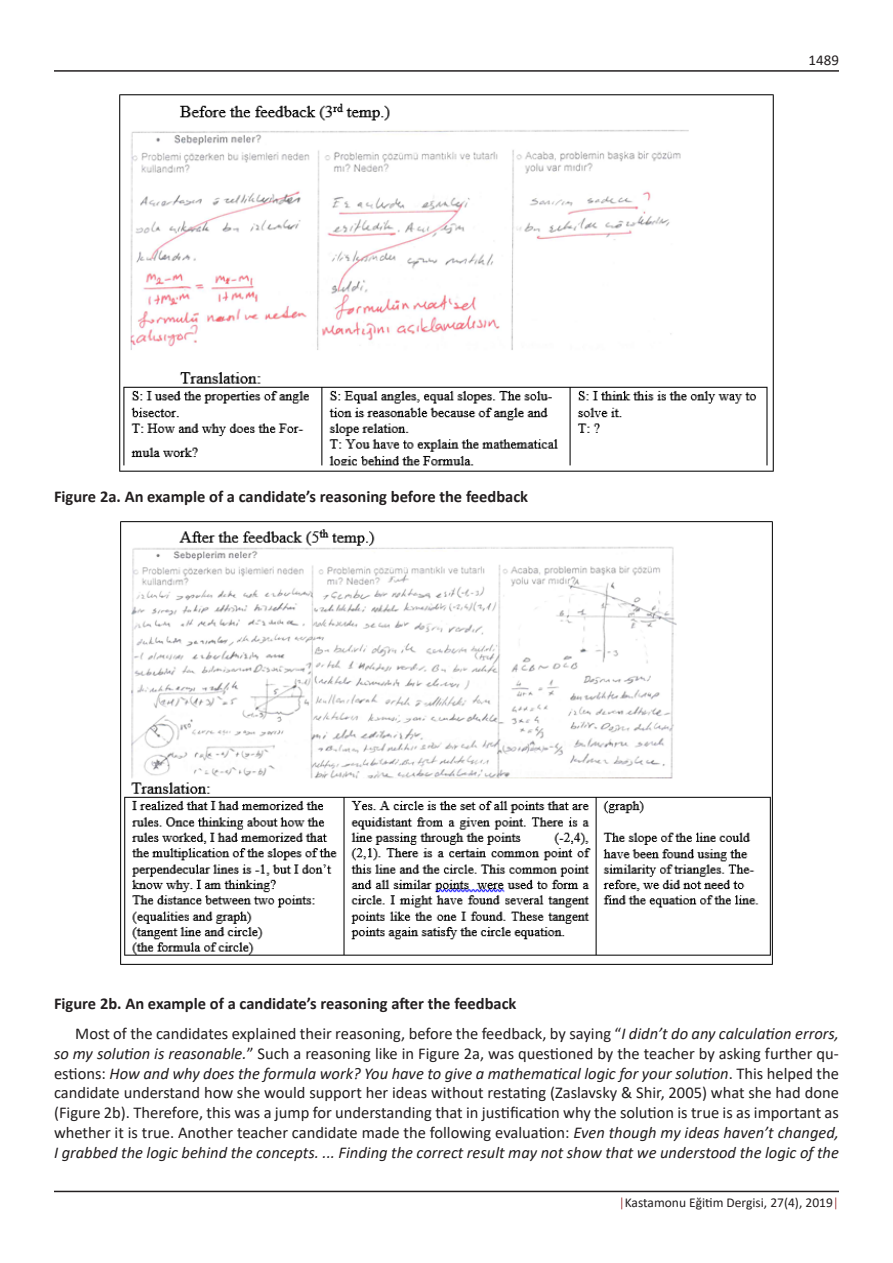
<style>
.page{position:relative;width:893px;height:1263px;background:#fff}
.page>*{position:absolute;margin:0;border:0;box-sizing:border-box;transform-origin:0 0}
.metin{font:16.5px/19.8px "Calibri";color:#231f20;text-align:justify}
.tablo{font:700 16.5px "Calibri";color:#231f20}
.t1{font:15px "Calibri";color:#231f20}
.t2{font:13.5px "Calibri";color:#231f20}
.s1{font-style:italic}
.s2{font-weight:300;color:#8c171b}
</style>
<div class="page">
<hr style="left:54px;top:70px;width:785px;height:2px;background:#231f20">
<hr style="left:54px;top:1191px;width:785px;height:1px;background:#231f20">
<img style="left:119px;top:94px;width:655px;height:378px">
<img style="left:120px;top:521px;width:653px;height:444px">
<p class="tablo" style="left:54px;top:485px;width:476px">Figure 2a. An example of a candidate’s reasoning before the feedback</p>
<p class="t1" style="left:809px;top:50px;width:32px">1489</p>
<p class="tablo" style="left:54px;top:991px;width:464px">Figure 2b. An example of a candidate’s reasoning after the feedback</p>
<p class="metin" style="left:54px;top:1023px;width:786px;text-indent:21px">Most of the candidates explained their reasoning, before the feedback, by saying “<span class="s1">I didn’t do any calculation errors, so my solution is reasonable.</span>” Such a reasoning like in Figure 2a, was questioned by the teacher by asking further qu&shy;estions: <span class="s1">How and why does the formula work? You have to give a mathematical logic for your solution</span>. This helped the candidate understand how she would support her ideas without restating (Zaslavsky &amp; Shir, 2005) what she had done (Figure 2b). Therefore, this was a jump for understanding that in justification why the solution is true is as important as whether it is true. Another teacher candidate made the following evaluation: <span class="s1">Even though my ideas haven’t changed, I grabbed the logic behind the concepts. ... Finding the correct result may not show that we understood the logic of the</span></p>
<p class="t2" style="left:619px;top:1193px;width:222px"><span class="s2">|</span>Kastamonu Eğitim Dergisi, 27(4), 2019<span class="s2">|</span></p>
</div>
